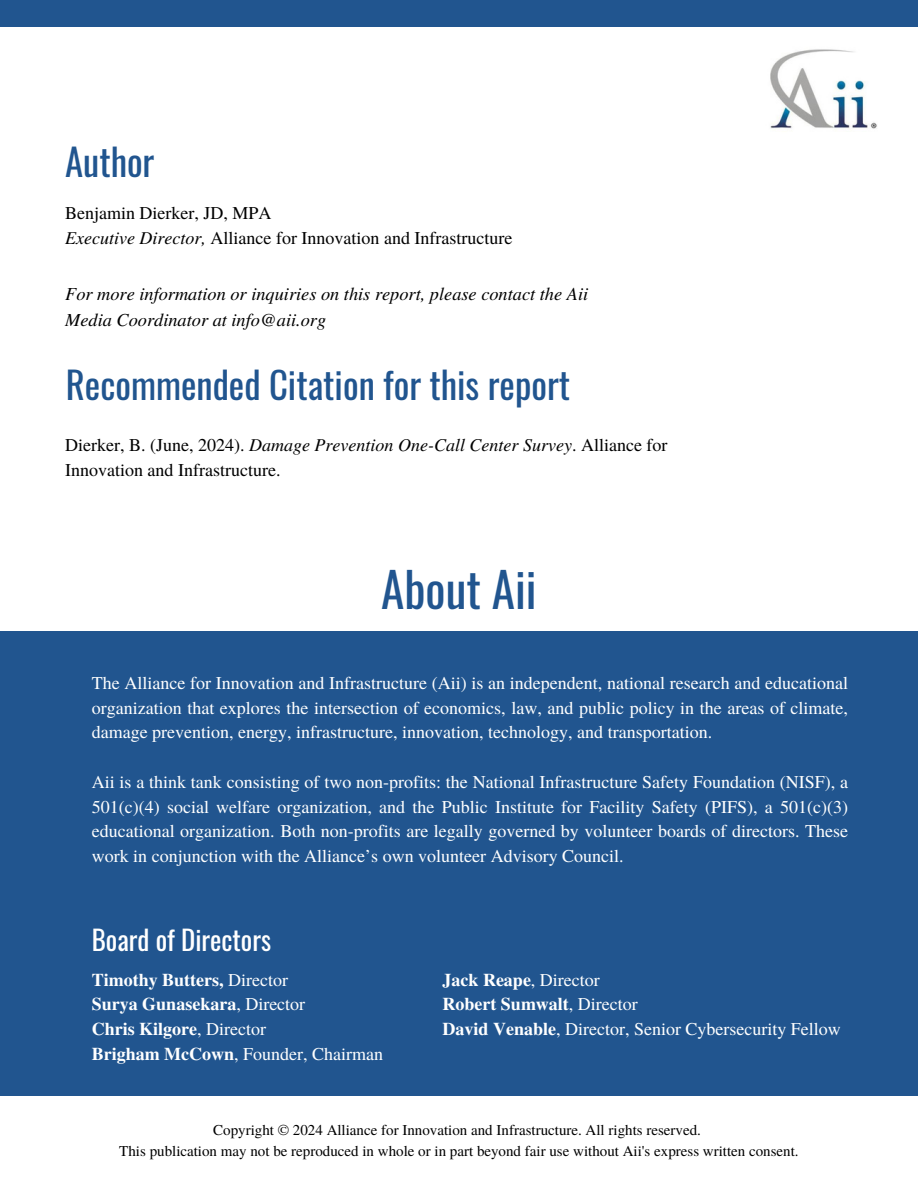
<style>
.page{position:relative;width:918px;height:1188px;background:#fff}
.page>*{position:absolute;margin:0;border:0;box-sizing:border-box;transform-origin:0 0}
.t1{font:47.25px "Oswald";color:#21558f}
.t2{font:36.75px "Oswald";color:#21558f}
.t3{font:27px "Oswald";color:#fff}
.t4{font:italic 18.3px/25.8px "Te X Gyre Termes";color:#000}
.t5{font:18px/24.8px "Te X Gyre Termes";color:#fff;text-align:justify}
.t6{font:18px/24.8px "Te X Gyre Termes";color:#000}
.t7{font:700 18px/24.8px "Te X Gyre Termes";color:#fff}
.t8{font:15px "Te X Gyre Termes";color:#000}
.s1{font-style:italic}
.s2{font-weight:400}
.s3{font-weight:700}
</style>
<div class="page">
<img style="left:770px;top:49px;width:107px;height:81px">
<div style="left:0;top:0;width:918px;height:27px;background:#21558f"></div>
<div style="left:0;top:632px;width:918px;height:464px;background:#21558f"></div>
<p class="t2" style="left:65px;top:133px;width:91px">Author</p>
<h4 class="t6" style="left:65px;top:200px;width:449px">Benjamin Dierker, JD, MPA<br><span class="s1">Executive Director,</span> Alliance for Innovation and Infrastructure</h4>
<p class="t4" style="left:65px;top:280px;width:525px">For more information or inquiries on this report, please contact the Aii<br>Media Coordinator at info@aii.org</p>
<h4 class="t2" style="left:66px;top:356px;width:506px">Recommended Citation for this report</h4>
<p class="t6" style="left:65px;top:432px;width:604px">Dierker, B. (June, 2024). <span class="s1">Damage Prevention One-Call Center Survey</span>. Alliance for<br>Innovation and Infrastructure.</p>
<h3 class="t1" style="left:381px;top:553px;width:157px">About Aii</h3>
<h4 class="t5" style="left:92px;top:670px;width:758px">The Alliance for Innovation and Infrastructure (Aii) is an independent, national research and educational organization that explores the intersection of economics, law, and public policy in the areas of climate, damage prevention, energy, infrastructure, innovation, technology, and transportation.</h4>
<h2 class="t5" style="left:92px;top:769px;width:758px">Aii is a think tank consisting of two non-profits: the National Infrastructure Safety Foundation (NISF), a 501(c)(4) social welfare organization, and the Public Institute for Facility Safety (PIFS), a 501(c)(3) educational organization. Both non-profits are legally governed by volunteer boards of directors. These work in conjunction with the Alliance’s own volunteer Advisory Council.</h2>
<h4 class="t3" style="left:92px;top:919px;width:181px">Board of Directors</h4>
<h4 class="t7" style="left:92px;top:966px;width:198px">Timothy Butters, <span class="s2">Director</span></h4>
<h1 class="t7" style="left:92px;top:991px;width:293px">Surya Gunasekara<span class="s2">, Director<br></span>Chris Kilgore<span class="s2">, Director<br></span>Brigham McCown<span class="s2">, Founder, Chairman</span></h1>
<h4 class="t5" style="left:443px;top:966px;width:400px;text-align:left"><span class="s3">Jack Reape</span>, Director<br><span class="s3">Robert Sumwalt</span>, Director<br><span class="s3">David Venable</span>, Director, Senior Cybersecurity Fellow</h4>
<h2 class="t8" style="left:213px;top:1119px;width:489px">Copyright © 2024 Alliance for Innovation and Infrastructure. All rights reserved.</h2>
<h4 class="t8" style="left:119px;top:1140px;width:681px">This publication may not be reproduced in whole or in part beyond fair use without Aii's express written consent.</h4>
</div>
